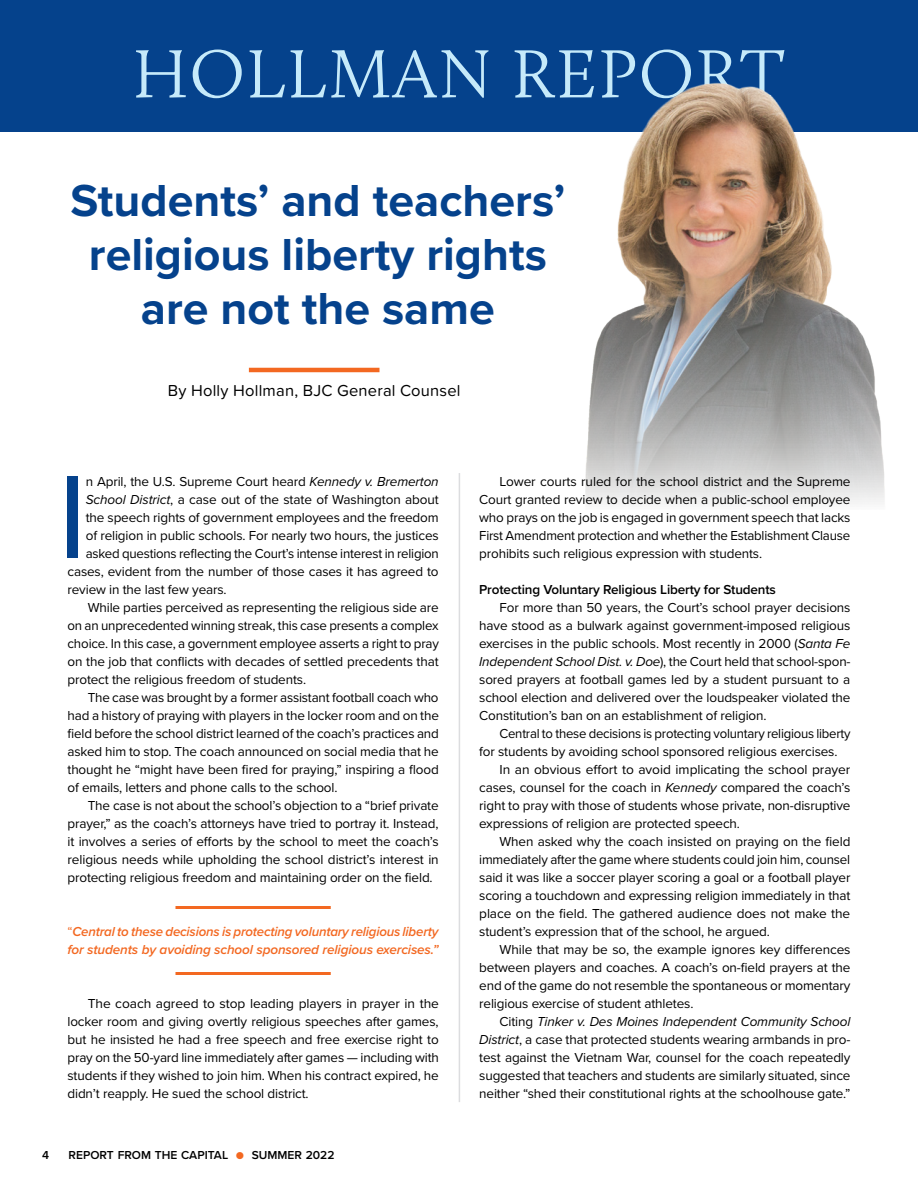
<style>
.page{position:relative;width:918px;height:1188px;background:#fff}
.page>*{position:absolute;margin:0;border:0;box-sizing:border-box;transform-origin:0 0}
.Body-Text-Full-Justi{font:121.5px "Proxima Nova";color:#05428c}
.Headline-1-Large{font:300 70.5px "Calluna";letter-spacing:.02em;color:#c6eafa}
.Headline-1{font:700 46.5px/54px "Proxima Nova";color:#05428c;text-align:center}
.Reflections-Byline_c{font:16.5px "Proxima Soft";letter-spacing:.01em;color:#000}
.Body-Text-Full-Justi-2{font:13.5px/18px "Proxima Nova";letter-spacing:-.01em;color:#000;text-align:justify}
.In-Copy-Quote{font:italic 600 13.5px/18px "Proxima Nova";letter-spacing:-.015em;color:#f36821}
.Body-Text-Full-Justi-3{font:600 13.5px "Proxima Nova";letter-spacing:-.01em;color:#000}
.t1{font:600 12px "Proxima Nova";color:#000}
.s1{font-style:italic}
.s2{font-weight:400;font-style:normal}
.s3{font-weight:400;color:#f36821}
</style>
<div class="page">
<div style="left:0;top:0;width:918px;height:131px;background:#05428c"></div>
<img style="left:572px;top:82px;width:346px;height:423px">
<hr style="left:249px;top:368px;width:131px;height:4px;background:#f36821">
<hr style="left:459px;top:473px;width:1px;height:629px;background:#dcdddf">
<hr style="left:176px;top:906px;width:155px;height:3px;background:#f36821">
<hr style="left:176px;top:972px;width:155px;height:3px;background:#f36821">
<p class="Headline-1-Large" style="left:133px;top:32px;width:654px">HOLLMAN REPORT</p>
<p class="Headline-1" style="left:70px;top:172px;width:496px">Students’ and teachers’ religious liberty rights are not the same</p>
<p class="Reflections-Byline_c" style="left:168px;top:378px;width:294px">By Holly Hollman, BJC General Counsel</p>
<p class="Body-Text-Full-Justi" style="left:58px;top:427px;width:31px">I</p>
<p class="Body-Text-Full-Justi-2" style="left:86px;top:472px;width:354px">n April, the U.S. Supreme Court heard <span class="s1">Kennedy v. Bremerton</span></p>
<p class="Body-Text-Full-Justi-2" style="left:86px;top:490px;width:355px"><span class="s1">School District</span>, a case out of the state of Washington about</p>
<p class="Body-Text-Full-Justi-2" style="left:86px;top:508px;width:354px">the speech rights of government employees and the freedom</p>
<p class="Body-Text-Full-Justi-2" style="left:86px;top:526px;width:354px">of religion in public schools. For nearly two hours, the justices</p>
<p class="Body-Text-Full-Justi-2" style="left:86px;top:544px;width:355px">asked questions reflecting the Court’s intense interest in religion</p>
<p class="Body-Text-Full-Justi-2" style="left:68px;top:562px;width:373px">cases, evident from the number of those cases it has agreed to</p>
<p class="Body-Text-Full-Justi-2" style="left:68px;top:580px;width:161px">review in the last few years.</p>
<p class="Body-Text-Full-Justi-2" style="left:68px;top:598px;width:373px;text-indent:20px">While parties perceived as representing the religious side are on an unprecedented winning streak, this case presents a complex choice. In this case, a government employee asserts a right to pray on the job that conflicts with decades of settled precedents that protect the religious freedom of students.</p>
<p class="Body-Text-Full-Justi-2" style="left:68px;top:688px;width:373px;text-indent:20px">The case was brought by a former assistant football coach who had a history of praying with players in the locker room and on the field before the school district learned of the coach’s practices and asked him to stop. The coach announced on social media that he thought he “might have been fired for praying,” inspiring a flood of emails, letters and phone calls to the school.</p>
<p class="Body-Text-Full-Justi-2" style="left:68px;top:796px;width:373px;text-indent:20px">The case is not about the school’s objection to a “brief private prayer,” as the coach’s attorneys have tried to portray it. Instead, it involves a series of efforts by the school to meet the coach’s religious needs while upholding the school district’s interest in protecting religious freedom and maintaining order on the field.</p>
<p class="In-Copy-Quote" style="left:68px;top:922px;width:373px"><span class="s2">“</span>Central to these decisions is protecting voluntary religious liberty for students by avoiding school sponsored religious exercises.”</p>
<p class="Body-Text-Full-Justi-2" style="left:68px;top:994px;width:373px;text-indent:20px">The coach agreed to stop leading players in prayer in the locker room and giving overtly religious speeches after games, but he insisted he had a free speech and free exercise right to pray on the 50-yard line immediately after games — including with students if they wished to join him. When his contract expired, he didn’t reapply. He sued the school district.</p>
<p class="t1" style="left:42px;top:1146px;width:8px">4</p>
<p class="t1" style="left:69px;top:1146px;width:267px">REPORT FROM THE CAPITAL <span class="s3">●</span> SUMMER 2022</p>
<p class="Body-Text-Full-Justi-2" style="left:479px;top:472px;width:373px;text-indent:20px">Lower courts ruled for the school district and the Supreme Court granted review to decide when a public-school employee who prays on the job is engaged in government speech that lacks First Amendment protection and whether the Establishment Clause prohibits such religious expression with students.</p>
<p class="Body-Text-Full-Justi-3" style="left:479px;top:579px;width:298px">Protecting Voluntary Religious Liberty for Students</p>
<p class="Body-Text-Full-Justi-2" style="left:479px;top:598px;width:373px;text-indent:20px">For more than 50 years, the Court’s school prayer decisions have stood as a bulwark against government-imposed religious exercises in the public schools. Most recently in 2000 (<span class="s1">Santa Fe Independent School Dist. v. Doe</span>), the Court held that school-spon&shy;sored prayers at football games led by a student pursuant to a school election and delivered over the loudspeaker violated the Constitution’s ban on an establishment of religion.</p>
<p class="Body-Text-Full-Justi-2" style="left:479px;top:724px;width:373px;text-indent:20px">Central to these decisions is protecting voluntary religious liberty for students by avoiding school sponsored religious exercises.</p>
<p class="Body-Text-Full-Justi-2" style="left:479px;top:760px;width:373px;text-indent:20px">In an obvious effort to avoid implicating the school prayer cases, counsel for the coach in <span class="s1">Kennedy</span> compared the coach’s right to pray with those of students whose private, non-disruptive expressions of religion are protected speech.</p>
<p class="Body-Text-Full-Justi-2" style="left:479px;top:832px;width:373px;text-indent:20px">When asked why the coach insisted on praying on the field immediately after the game where students could join him, counsel said it was like a soccer player scoring a goal or a football player scoring a touchdown and expressing religion immediately in that place on the field. The gathered audience does not make the student’s expression that of the school, he argued.</p>
<p class="Body-Text-Full-Justi-2" style="left:479px;top:940px;width:373px;text-indent:20px">While that may be so, the example ignores key differences between players and coaches. A coach’s on-field prayers at the end of the game do not resemble the spontaneous or momentary religious exercise of student athletes.</p>
<p class="Body-Text-Full-Justi-2" style="left:479px;top:1012px;width:373px;text-indent:20px">Citing <span class="s1">Tinker v. Des Moines Independent Community School District</span>, a case that protected students wearing armbands in pro&shy;test against the Vietnam War, counsel for the coach repeatedly suggested that teachers and students are similarly situated, since neither “shed their constitutional rights at the schoolhouse gate.”</p>
</div>
